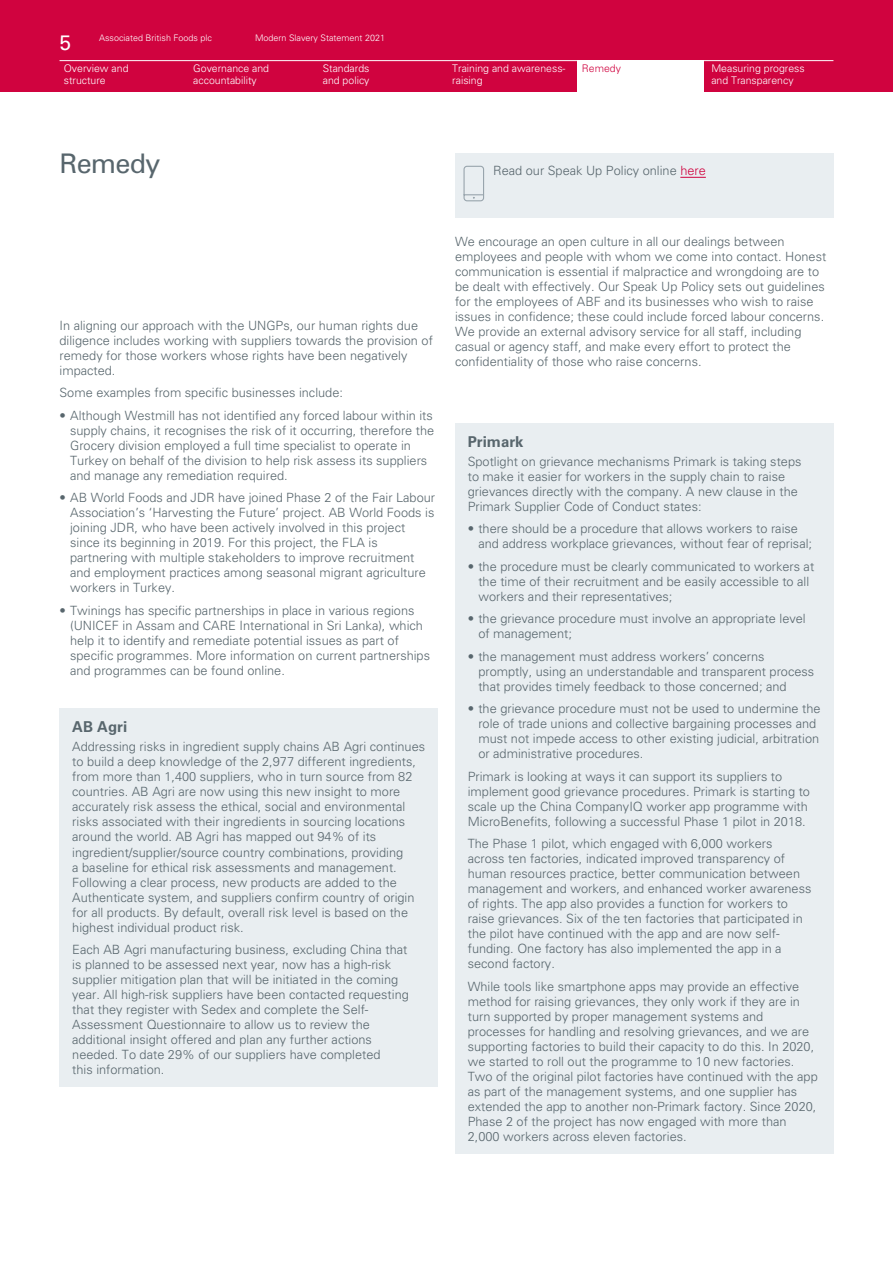
<style>
.page{position:relative;width:893px;height:1263px;background:#fff}
.page>*{position:absolute;margin:0;border:0;box-sizing:border-box;transform-origin:0 0}
.Page_Title{font:27px "Univers LT Std";letter-spacing:-.03em;color:#58666d}
.Running-Footers{font:21px "Univers LT Std";color:#fff}
.Heading-1{font:700 15px "Univers LT Std";color:#58666d}
.Bodytext{font:300 12.75px/15px "Univers LT Std";color:#58666d}
.Running-Footers-2{font:300 10.5px/12px "Univers LT Std";color:#fff}
.Running-Footers-3{font:300 10.5px "Univers LT Std";color:#d0033f}
.Running-Footers-4{font:300 9px "Univers LT Std";color:#fff}
.s1{color:#d0033f}
</style>
<div class="page">
<div style="left:0;top:0;width:893px;height:91px;background:#d0033f"></div>
<div style="left:578px;top:60px;width:126px;height:33px;background:#fff"></div>
<hr style="left:60px;top:60px;width:773px;height:1px;background:#fff">
<div style="left:60px;top:709px;width:378px;height:378px;background:#e9eef1"></div>
<div style="left:455px;top:423px;width:378px;height:731px;background:#e9eef1"></div>
<div style="left:455px;top:153px;width:378px;height:65px;background:#e9eef1"></div>
<svg style="left:680px;top:177px;width:26px;height:1px"></svg>
<svg style="left:463px;top:166px;width:22px;height:35px"></svg>
<p class="Running-Footers" style="left:60px;top:30px;width:13px">5</p>
<p class="Running-Footers-4" style="left:99px;top:33px;width:115px">Associated British Foods plc</p>
<p class="Running-Footers-4" style="left:255px;top:33px;width:132px">Modern Slavery Statement 2021</p>
<p class="Running-Footers-2" style="left:64px;top:63px;width:66px">Overview and structure</p>
<p class="Running-Footers-2" style="left:452px;top:63px;width:115px">Training and awareness&shy;raising</p>
<p class="Running-Footers-2" style="left:193px;top:63px;width:77px">Governance and accountability</p>
<p class="Running-Footers-2" style="left:323px;top:63px;width:48px">Standards</p>
<p class="Running-Footers-3" style="left:582px;top:62px;width:41px">Remedy</p>
<p class="Running-Footers-2" style="left:323px;top:75px;width:48px">and policy</p>
<p class="Running-Footers-2" style="left:711px;top:63px;width:95px">Measuring progress and Transparency</p>
<p class="Page_Title" style="left:60px;top:147px;width:102px">Remedy</p>
<p class="Bodytext" style="left:493px;top:163px;width:214px">Read our Speak Up Policy online <span class="s1">here</span></p>
<p class="Bodytext" style="left:60px;top:318px;width:375px">In aligning our approach with the UNGPs, our human rights due diligence includes working with suppliers towards the provision of remedy for those workers whose rights have been negatively impacted.</p>
<p class="Bodytext" style="left:60px;top:385px;width:285px">Some examples from specific businesses include:</p>
<p class="Bodytext" style="left:70px;top:408px;width:366px;text-indent:-11px">• Although Westmill has not identified any forced labour within its supply chains, it recognises the risk of it occurring, therefore the Grocery division employed a full time specialist to operate in Turkey on behalf of the division to help risk assess its suppliers and manage any remediation required.</p>
<p class="Bodytext" style="left:70px;top:490px;width:366px;text-indent:-11px">• AB World Foods and JDR have joined Phase 2 of the Fair Labour Association’s ‘Harvesting the Future’ project. AB World Foods is joining JDR, who have been actively involved in this project since its beginning in 2019. For this project, the FLA is partnering with multiple stakeholders to improve recruitment and employment practices among seasonal migrant agriculture workers in Turkey.</p>
<p class="Bodytext" style="left:70px;top:603px;width:361px;text-indent:-11px">• Twinings has specific partnerships in place in various regions (UNICEF in Assam and CARE International in Sri Lanka), which help it to identify and remediate potential issues as part of specific programmes. More information on current partnerships and programmes can be found online.</p>
<p class="Heading-1" style="left:72px;top:718px;width:57px">AB Agri</p>
<p class="Bodytext" style="left:72px;top:739px;width:354px">Addressing risks in ingredient supply chains AB Agri continues to build a deep knowledge of the 2,977 different ingredients, from more than 1,400 suppliers, who in turn source from 82 countries. AB Agri are now using this new insight to more accurately risk assess the ethical, social and environmental risks associated with their ingredients in sourcing locations around the world. AB Agri has mapped out 94% of its ingredient/supplier/source country combinations, providing<br>a baseline for ethical risk assessments and management.<br>Following a clear process, new products are added to the Authenticate system, and suppliers confirm country of origin for all products. By default, overall risk level is based on the highest individual product risk.</p>
<p class="Bodytext" style="left:72px;top:942px;width:338px">Each AB Agri manufacturing business, excluding China that is planned to be assessed next year, now has a high-risk supplier mitigation plan that will be initiated in the coming year. All high-risk suppliers have been contacted requesting that they register with Sedex and complete the Self-Assessment Questionnaire to allow us to review the additional insight offered and plan any further actions needed. To date 29% of our suppliers have completed<br>this information.</p>
<p class="Bodytext" style="left:455px;top:234px;width:373px">We encourage an open culture in all our dealings between employees and people with whom we come into contact. Honest communication is essential if malpractice and wrongdoing are to be dealt with effectively. Our Speak Up Policy sets out guidelines for the employees of ABF and its businesses who wish to raise issues in confidence; these could include forced labour concerns.<br>We provide an external advisory service for all staff, including casual or agency staff, and make every effort to protect the confidentiality of those who raise concerns.</p>
<p class="Heading-1" style="left:468px;top:432px;width:57px">Primark</p>
<p class="Bodytext" style="left:468px;top:454px;width:335px">Spotlight on grievance mechanisms Primark is taking steps to make it easier for workers in the supply chain to raise grievances directly with the company. A new clause in the Primark Supplier Code of Conduct states:</p>
<p class="Bodytext" style="left:478px;top:521px;width:335px;text-indent:-11px">• there should be a procedure that allows workers to raise and address workplace grievances, without fear of reprisal;</p>
<p class="Bodytext" style="left:478px;top:559px;width:337px;text-indent:-11px">• the procedure must be clearly communicated to workers at the time of their recruitment and be easily accessible to all workers and their representatives;</p>
<p class="Bodytext" style="left:478px;top:611px;width:329px;text-indent:-11px">• the grievance procedure must involve an appropriate level of management;</p>
<p class="Bodytext" style="left:478px;top:649px;width:337px;text-indent:-11px">• the management must address workers’ concerns promptly, using an understandable and transparent process that provides timely feedback to those concerned; and</p>
<p class="Bodytext" style="left:478px;top:701px;width:344px;text-indent:-11px">• the grievance procedure must not be used to undermine the role of trade unions and collective bargaining processes and must not impede access to other existing judicial, arbitration or administrative procedures.</p>
<p class="Bodytext" style="left:468px;top:769px;width:344px">Primark is looking at ways it can support its suppliers to implement good grievance procedures. Primark is starting to scale up the China CompanyIQ worker app programme with MicroBenefits, following a successful Phase 1 pilot in 2018.</p>
<p class="Bodytext" style="left:468px;top:836px;width:345px">The Phase 1 pilot, which engaged with 6,000 workers across ten factories, indicated improved transparency of human resources practice, better communication between management and workers, and enhanced worker awareness of rights. The app also provides a function for workers to raise grievances. Six of the ten factories that participated in the pilot have continued with the app and are now self&shy;funding. One factory has also implemented the app in a second factory.</p>
<p class="Bodytext" style="left:468px;top:979px;width:352px">While tools like smartphone apps may provide an effective method for raising grievances, they only work if they are in turn supported by proper management systems and processes for handling and resolving grievances, and we are supporting factories to build their capacity to do this. In 2020, we started to roll out the programme to 10 new factories.<br>Two of the original pilot factories have continued with the app as part of the management systems, and one supplier has extended the app to another non-Primark factory. Since 2020, Phase 2 of the project has now engaged with more than 2,000 workers across eleven factories.</p>
</div>
